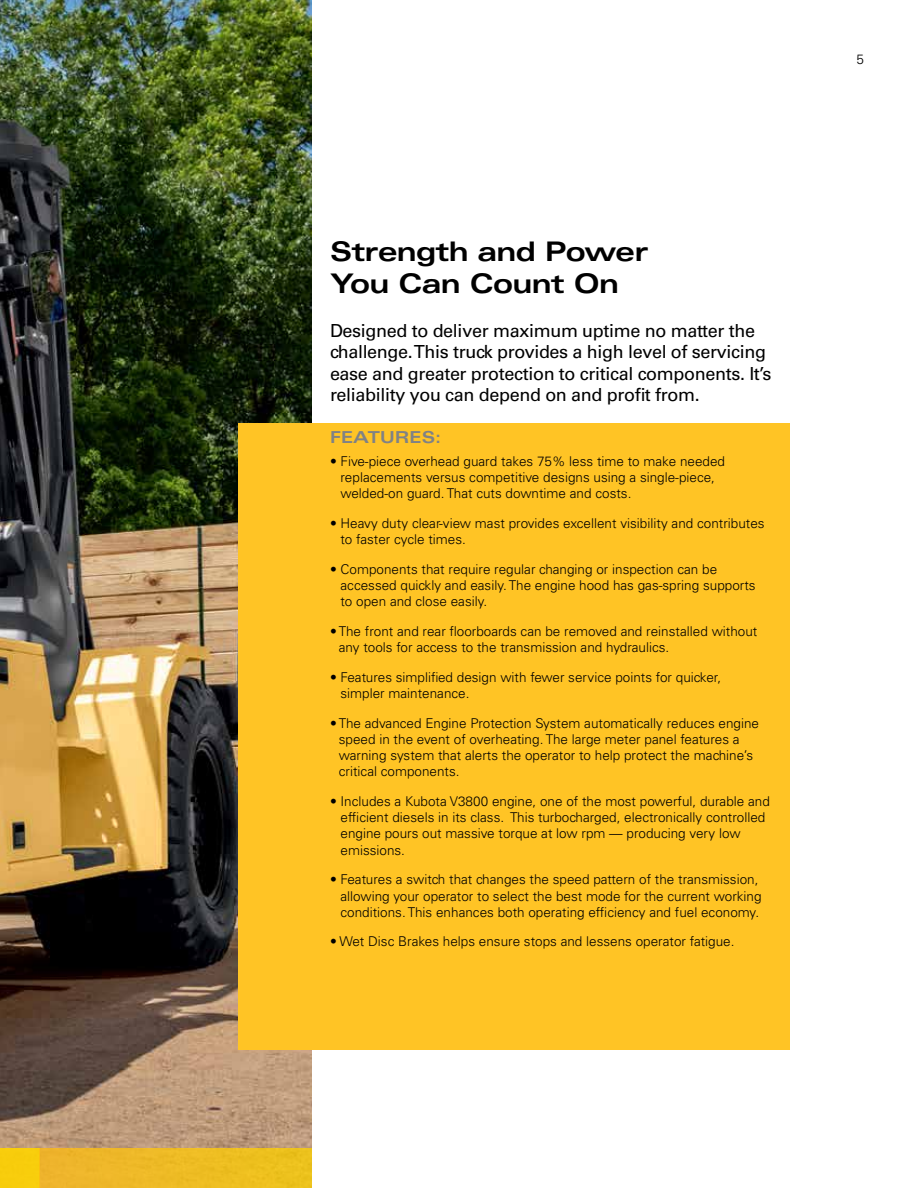
<style>
.page{position:relative;width:918px;height:1188px;background:#fff}
.page>*{position:absolute;margin:0;border:0;box-sizing:border-box;transform-origin:0 0}
.t1{font:700 expanded 27px/32.4px "Univers LT Std";letter-spacing:-.03em;color:#000}
.t2{font:18px/21.6px "Univers LT Std";letter-spacing:-.02em;color:#000}
.t3{font:700 expanded 16.5px "Univers LT Std";color:#808285}
.t4{font:300 13.5px/16.2px "Univers LT Std";color:#000}
</style>
<div class="page">
<img style="left:0;top:0;width:312px;height:1149px">
<div style="left:0;top:150px;width:30px;height:235px;background:#000;opacity:.3"></div>
<div style="left:0;top:1149px;width:40px;height:39px;background:#f8cd0c"></div>
<div style="left:40px;top:1149px;width:272px;height:39px;background:#eebb25"></div>
<div style="left:238px;top:423px;width:552px;height:627px;background:#ffc425"></div>
<h1 class="t1" style="left:330px;top:235px;width:320px">Strength and Power<br>You Can Count On</h1>
<h2 class="t2" style="left:330px;top:320px;width:443px">Designed to deliver maximum uptime no matter the challenge. This truck provides a high level of servicing ease and greater protection to critical components. It’s reliability you can depend on and profit from.</h2>
<p class="t3" style="left:330px;top:428px;width:113px">FEATURES:</p>
<p class="t4" style="left:341px;top:453px;width:386px;text-indent:-11px">• Five-piece overhead guard takes 75% less time to make needed replacements versus competitive designs using a single-piece, welded-on guard. That cuts downtime and costs.</p>
<p class="t4" style="left:341px;top:515px;width:426px;text-indent:-11px">• Heavy duty clear-view mast provides excellent visibility and contributes to faster cycle times.</p>
<p class="t4" style="left:341px;top:561px;width:417px;text-indent:-11px">• Components that require regular changing or inspection can be accessed quickly and easily. The engine hood has gas-spring supports to open and close easily.</p>
<p class="t4" style="left:339px;top:623px;width:420px;text-indent:-9px">• The front and rear floorboards can be removed and reinstalled without any tools for access to the transmission and hydraulics.</p>
<p class="t4" style="left:341px;top:669px;width:382px;text-indent:-11px">• Features simplified design with fewer service points for quicker, simpler maintenance.</p>
<p class="t4" style="left:339px;top:715px;width:422px;text-indent:-9px">• The advanced Engine Protection System automatically reduces engine speed in the event of overheating. The large meter panel features a warning system that alerts the operator to help protect the machine’s critical components.</p>
<p class="t4" style="left:341px;top:793px;width:431px;text-indent:-11px">• Includes a Kubota V3800 engine, one of the most powerful, durable and efficient diesels in its class. This turbocharged, electronically controlled engine pours out massive torque at low rpm — producing very low emissions.</p>
<p class="t4" style="left:341px;top:871px;width:423px;text-indent:-11px">• Features a switch that changes the speed pattern of the transmission, allowing your operator to select the best mode for the current working conditions. This enhances both operating efficiency and fuel economy.</p>
<p class="t4" style="left:330px;top:934px;width:406px">• Wet Disc Brakes helps ensure stops and lessens operator fatigue.</p>
<p class="t4" style="left:856px;top:51px;width:9px">5</p>
</div>
